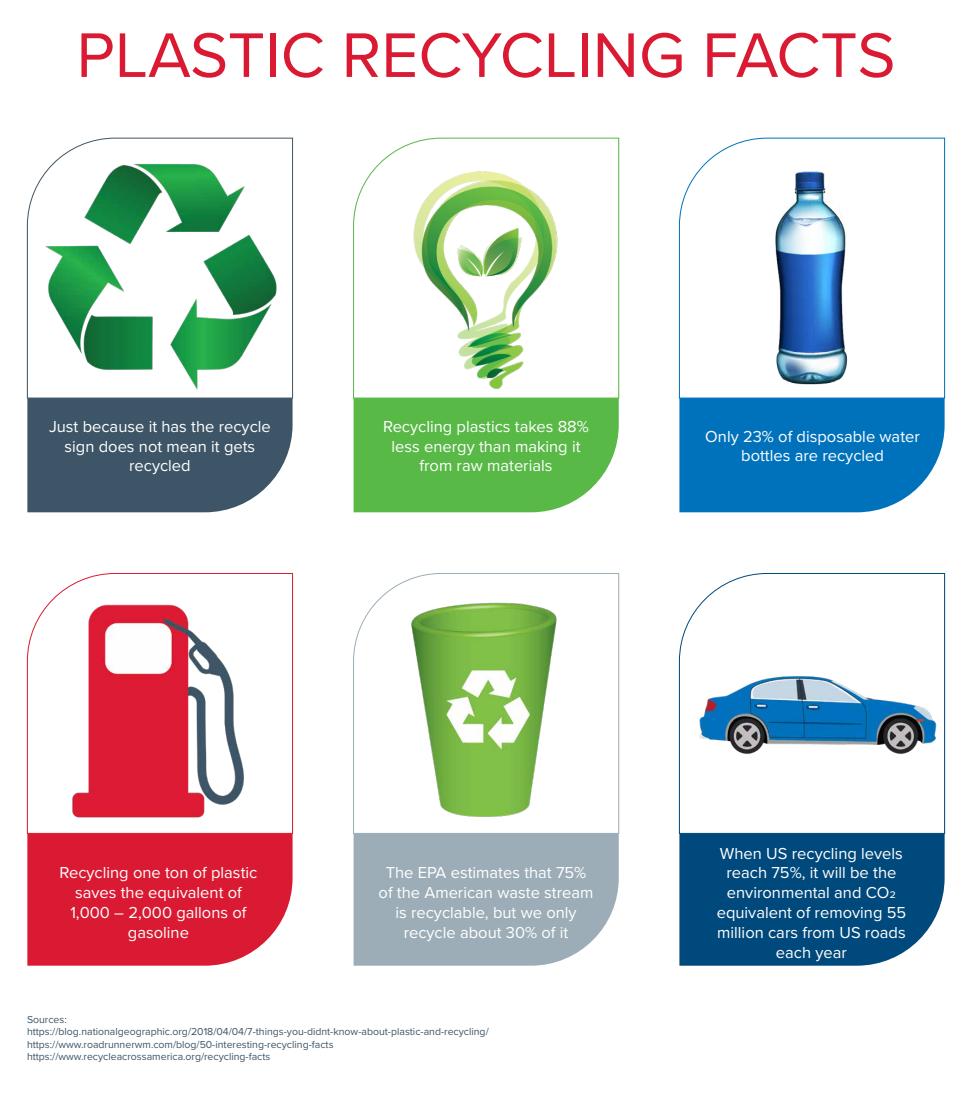
<style>
.page{position:relative;width:972px;height:1094px;background:#fff}
.page>*{position:absolute;margin:0;border:0;box-sizing:border-box;transform-origin:0 0}
.t1{font:65.25px "Proxima Nova";color:#da1a32}
.t2{font:16.5px/19.8px "Proxima Nova";color:#fff;text-align:center}
.t3{font:10.5px/12.6px "Proxima Nova";color:#3d5567}
</style>
<div class="page">
<div style="left:27px;top:834px;width:266px;height:131px;background:#da1a32"></div>
<svg style="left:679px;top:399px;width:266px;height:113px;background:#0e7abf"></svg>
<div style="left:354px;top:834px;width:265px;height:131px;background:#9cadb7"></div>
<div style="left:27px;top:399px;width:266px;height:113px;background:#3d5567"></div>
<div style="left:354px;top:399px;width:265px;height:113px;background:#58b947"></div>
<div style="left:679px;top:834px;width:266px;height:131px;background:#00497c"></div>
<svg style="left:27px;top:573px;width:266px;height:261px"></svg>
<svg style="left:679px;top:137px;width:266px;height:262px"></svg>
<svg style="left:353px;top:573px;width:267px;height:261px"></svg>
<svg style="left:27px;top:137px;width:266px;height:262px"></svg>
<svg style="left:353px;top:137px;width:267px;height:262px"></svg>
<svg style="left:679px;top:573px;width:266px;height:261px"></svg>
<img style="left:64px;top:594px;width:192px;height:228px">
<img style="left:372px;top:594px;width:230px;height:228px">
<img style="left:374px;top:167px;width:224px;height:224px">
<img style="left:37px;top:157px;width:246px;height:247px">
<img style="left:764px;top:164px;width:96px;height:224px">
<img style="left:692px;top:660px;width:246px;height:97px">
<h1 class="t1" style="left:76px;top:6px;width:821px">PLASTIC RECYCLING FACTS</h1>
<p class="t2" style="left:49px;top:415px;width:223px">Just because it has the recycle sign does not mean it gets recycled</p>
<p class="t2" style="left:383px;top:415px;width:207px">Recycling plastics takes 88% less energy than making it from raw materials</p>
<p class="t2" style="left:705px;top:425px;width:216px">Only 23% of disposable water bottles are recycled</p>
<p class="t2" style="left:60px;top:862px;width:199px">Recycling one ton of plastic saves the equivalent of<br>1,000 – 2,000 gallons of gasoline</p>
<p class="t2" style="left:379px;top:862px;width:216px">The EPA estimates that 75% of the American waste stream is recyclable, but we only recycle about 30% of it</p>
<p class="t3" style="left:27px;top:1012px;width:463px">Sources: https://blog.nationalgeographic.org/2018/04/04/7-things-you-didnt-know-about-plastic-and-recycling/ https://www.roadrunnerwm.com/blog/50-interesting-recycling-facts https://www.recycleacrossamerica.org/recycling-facts</p>
<p class="t2" style="left:717px;top:842px;width:191px">When US recycling levels reach 75%, it will be the environmental and CO2 equivalent of removing 55 million cars from US roads each year</p>
</div>
